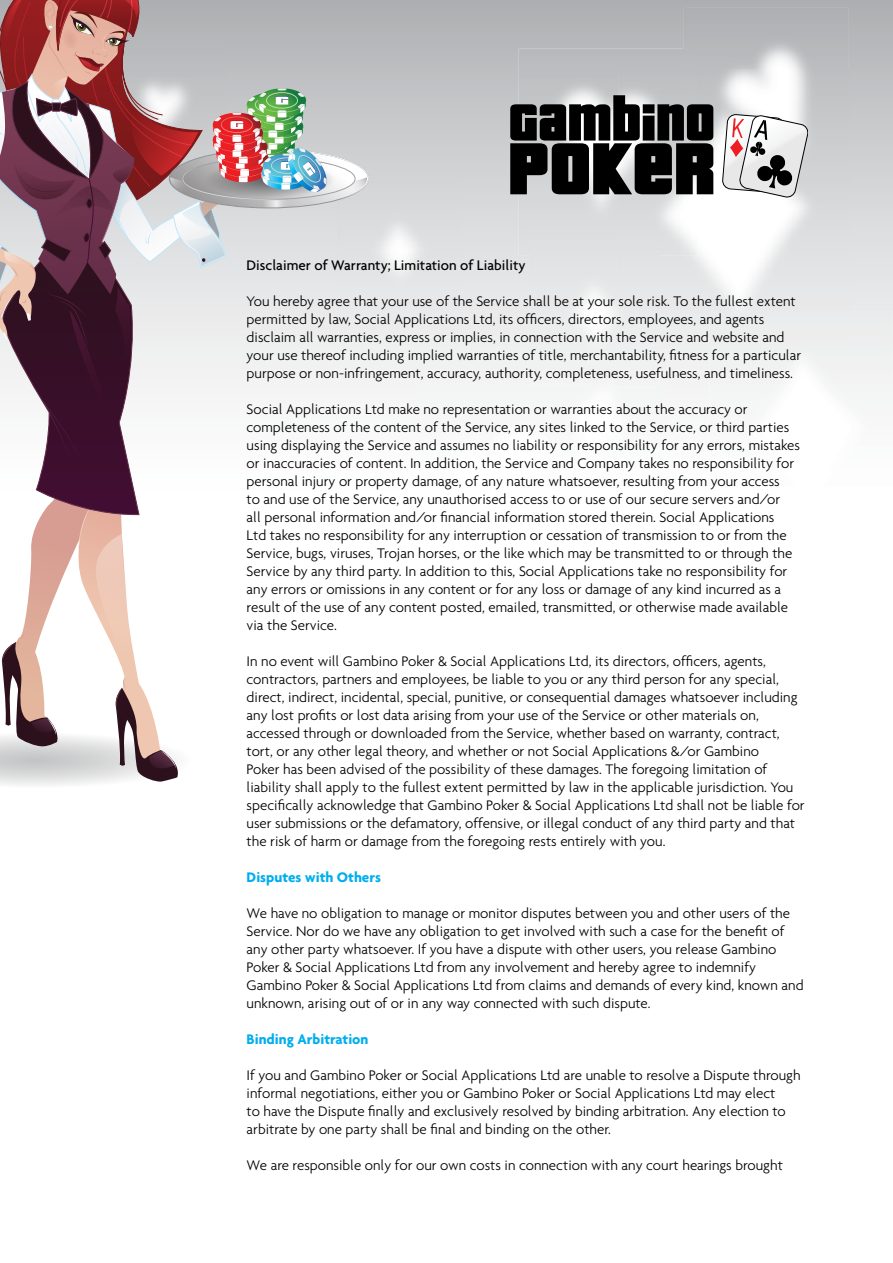
<style>
.page{position:relative;width:893px;height:1263px;background:#fff}
.page>*{position:absolute;margin:0;border:0;box-sizing:border-box;transform-origin:0 0}
.t1{font:300 15px/18px "Agenda";color:#000}
.t2{font:500 15px "Agenda";color:#000}
.t3{font:700 15px "Agenda";color:#00aeef}
</style>
<div class="page">
<svg style="left:369px;top:0;width:524px;height:400px"></svg>
<img style="left:528px;top:341px;width:139px;height:59px">
<img style="left:659px;top:70px;width:190px;height:284px">
<svg style="left:659px;top:341px;width:8px;height:13px"></svg>
<img style="left:531px;top:256px;width:128px;height:131px">
<img style="left:619px;top:341px;width:40px;height:13px">
<img style="left:369px;top:181px;width:92px;height:138px">
<img style="left:709px;top:312px;width:184px;height:88px">
<div style="left:709px;top:312px;width:140px;height:42px;background:#ededee"></div>
<img style="left:518px;top:49px;width:166px;height:207px">
<img style="left:619px;top:70px;width:79px;height:186px">
<div style="left:414px;top:384px;width:114px;height:16px;background:#f3f4f4"></div>
<img style="left:528px;top:384px;width:66px;height:16px">
<img style="left:531px;top:384px;width:63px;height:3px">
<img style="left:684px;top:8px;width:164px;height:62px">
<img style="left:698px;top:70px;width:150px;height:122px">
<img style="left:684px;top:49px;width:14px;height:46px">
<svg style="left:510px;top:95px;width:203px;height:99px"></svg>
<svg style="left:722px;top:114px;width:87px;height:84px"></svg>
<svg style="left:0;top:0;width:369px;height:785px"></svg>
<p class="t2" style="left:247px;top:256px;width:280px">Disclaimer of Warranty; Limitation of Liability</p>
<p class="t1" style="left:247px;top:292px;width:556px">You hereby agree that your use of the Service shall be at your sole risk. To the fullest extent permitted by law, Social Applications Ltd, its officers, directors, employees, and agents disclaim all warranties, express or implies, in connection with the Service and website and your use thereof including implied warranties of title, merchantability, fitness for a particular purpose or non-infringement, accuracy, authority, completeness, usefulness, and timeliness.</p>
<p class="t1" style="left:247px;top:400px;width:555px">Social Applications Ltd make no representation or warranties about the accuracy or completeness of the content of the Service, any sites linked to the Service, or third parties using displaying the Service and assumes no liability or responsibility for any errors, mistakes or inaccuracies of content. In addition, the Service and Company takes no responsibility for personal injury or property damage, of any nature whatsoever, resulting from your access<br>to and use of the Service, any unauthorised access to or use of our secure servers and/or<br>all personal information and/or financial information stored therein. Social Applications<br>Ltd takes no responsibility for any interruption or cessation of transmission to or from the Service, bugs, viruses, Trojan horses, or the like which may be transmitted to or through the Service by any third party. In addition to this, Social Applications take no responsibility for any errors or omissions in any content or for any loss or damage of any kind incurred as a result of the use of any content posted, emailed, transmitted, or otherwise made available via the Service.</p>
<p class="t1" style="left:247px;top:652px;width:560px">In no event will Gambino Poker &amp; Social Applications Ltd, its directors, officers, agents, contractors, partners and employees, be liable to you or any third person for any special, direct, indirect, incidental, special, punitive, or consequential damages whatsoever including any lost profits or lost data arising from your use of the Service or other materials on, accessed through or downloaded from the Service, whether based on warranty, contract, tort, or any other legal theory, and whether or not Social Applications &amp;/or Gambino<br>Poker has been advised of the possibility of these damages. The foregoing limitation of liability shall apply to the fullest extent permitted by law in the applicable jurisdiction. You specifically acknowledge that Gambino Poker &amp; Social Applications Ltd shall not be liable for user submissions or the defamatory, offensive, or illegal conduct of any third party and that the risk of harm or damage from the foregoing rests entirely with you.</p>
<p class="t3" style="left:247px;top:868px;width:136px">Disputes with Others</p>
<p class="t1" style="left:247px;top:904px;width:558px">We have no obligation to manage or monitor disputes between you and other users of the Service. Nor do we have any obligation to get involved with such a case for the benefit of any other party whatsoever. If you have a dispute with other users, you release Gambino Poker &amp; Social Applications Ltd from any involvement and hereby agree to indemnify Gambino Poker &amp; Social Applications Ltd from claims and demands of every kind, known and unknown, arising out of or in any way connected with such dispute.</p>
<p class="t3" style="left:247px;top:1030px;width:123px">Binding Arbitration</p>
<p class="t1" style="left:247px;top:1066px;width:556px">If you and Gambino Poker or Social Applications Ltd are unable to resolve a Dispute through informal negotiations, either you or Gambino Poker or Social Applications Ltd may elect<br>to have the Dispute finally and exclusively resolved by binding arbitration. Any election to arbitrate by one party shall be final and binding on the other.</p>
<p class="t1" style="left:247px;top:1156px;width:538px">We are responsible only for our own costs in connection with any court hearings brought</p>
</div>
